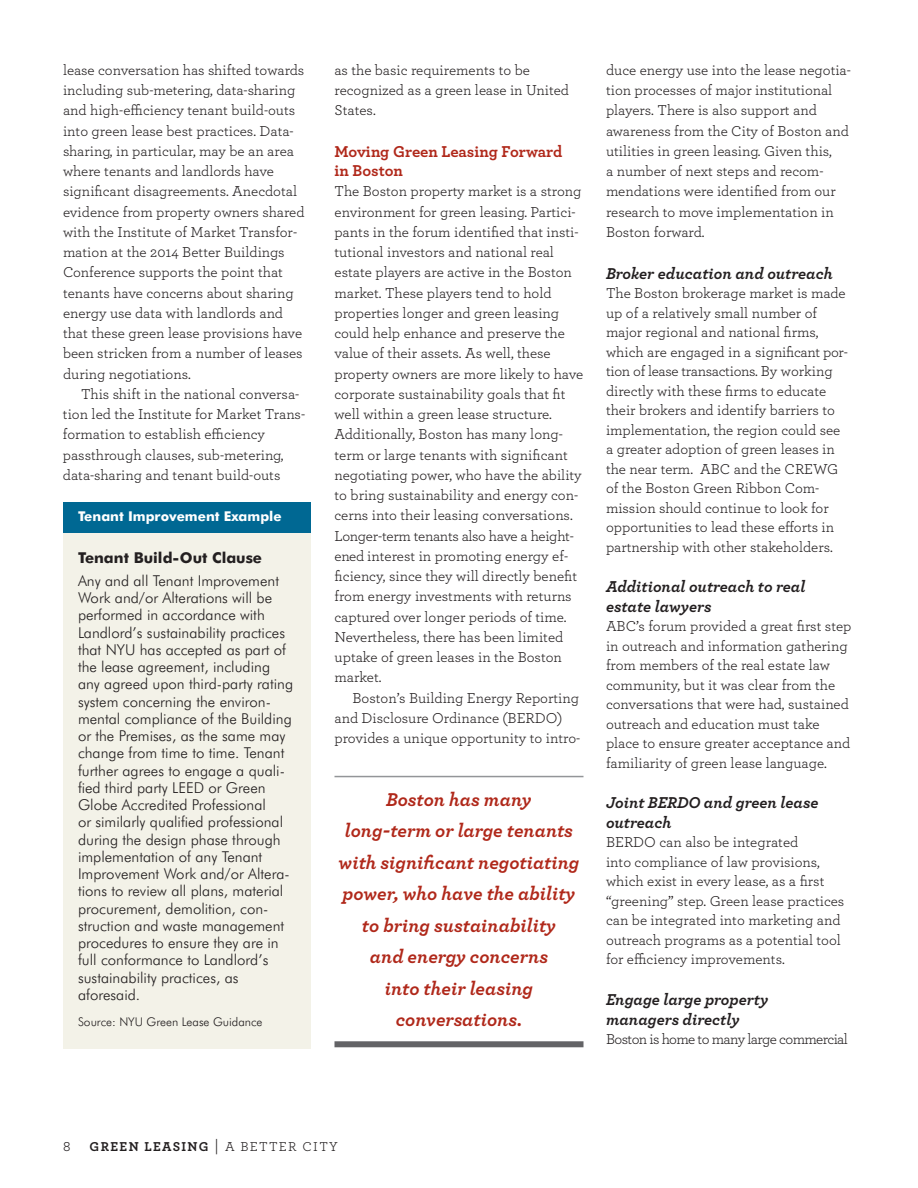
<style>
.page{position:relative;width:918px;height:1188px;background:#fff}
.page>*{position:absolute;margin:0;border:0;box-sizing:border-box;transform-origin:0 0}
.t1{font:italic 700 19.5px/31.5px "Archer Pro";color:#b0281a;text-align:center}
.t2{font:italic 700 16.5px/19.5px "Archer Pro";color:#231f20}
.t3{font:700 16.5px/19.5px "Archer Pro";color:#b0281a}
.t4{font:15px/20.2px "Archer Pro";color:#231f20}
.t5{font:300 15px/17.2px "Futura BT";color:#231f20}
.t6{font:15px "Archer Pro";letter-spacing:-.04em;color:#231f20}
.t7{font:700 15px "Futura BT";color:#231f20}
.t8{font:700 13.5px "Futura BT";color:#fff}
.t9{font:700 13.5px "Archer Pro";letter-spacing:.1em;color:#231f20}
.t10{font:13.5px "Archer Pro";color:#231f20}
.t11{font:300 12px "Futura BT";color:#231f20}
.s1{font-weight:400;font-size:16.5px}
.s2{font-weight:400}
</style>
<div class="page">
<div style="left:63px;top:502px;width:248px;height:547px;background:#f3f2e8"></div>
<div style="left:64px;top:502px;width:247px;height:31px;background:#006893"></div>
<hr style="left:334px;top:776px;width:250px;height:1px;background:#939598">
<div style="left:334px;top:1041px;width:250px;height:6px;background:#636366"></div>
<p class="t4" style="left:63px;top:59px;width:243px">lease conversation has shifted towards including sub-metering, data-sharing and high-efficiency tenant build-outs into green lease best practices. Data&shy;sharing, in particular, may be an area where tenants and landlords have significant disagreements. Anecdotal evidence from property owners shared with the Institute of Market Transfor&shy;mation at the 2014 Better Buildings Conference supports the point that tenants have concerns about sharing energy use data with landlords and that these green lease provisions have been stricken from a number of leases during negotiations.</p>
<p class="t4" style="left:63px;top:383px;width:244px;text-indent:18px">This shift in the national conversa&shy;tion led the Institute for Market Trans&shy;formation to establish efficiency passthrough clauses, sub-metering, data-sharing and tenant build-outs</p>
<p class="t8" style="left:78px;top:508px;width:205px">Tenant Improvement Example</p>
<p class="t7" style="left:78px;top:548px;width:186px">Tenant Build-Out Clause</p>
<p class="t5" style="left:78px;top:572px;width:217px">Any and all Tenant Improvement<br>Work and/or Alterations will be performed in accordance with<br>Landlord’s sustainability practices that NYU has accepted as part of the lease agreement, including any agreed upon third-party rating system concerning the environ&shy;mental compliance of the Building or the Premises, as the same may change from time to time. Tenant further agrees to engage a quali&shy;fied third party LEED or Green<br>Globe Accredited Professional<br>or similarly qualified professional during the design phase through implementation of any Tenant<br>Improvement Work and/or Altera&shy;tions to review all plans, material procurement, demolition, con&shy;struction and waste management procedures to ensure they are in full conformance to Landlord’s sustainability practices, as aforesaid.</p>
<p class="t11" style="left:78px;top:1015px;width:186px">Source: NYU Green Lease Guidance</p>
<p class="t4" style="left:334px;top:59px;width:236px">as the basic requirements to be recognized as a green lease in United<br>States.</p>
<p class="t3" style="left:334px;top:140px;width:229px">Moving Green Leasing Forward in Boston</p>
<p class="t4" style="left:334px;top:181px;width:250px">The Boston property market is a strong environment for green leasing. Partici&shy;pants in the forum identified that insti&shy;tutional investors and national real estate players are active in the Boston market. These players tend to hold properties longer and green leasing could help enhance and preserve the value of their assets. As well, these property owners are more likely to have corporate sustainability goals that fit well within a green lease structure.<br>Additionally, Boston has many long&shy;term or large tenants with significant negotiating power, who have the ability to bring sustainability and energy con&shy;cerns into their leasing conversations.<br>Longer-term tenants also have a height&shy;ened interest in promoting energy ef&shy;ficiency, since they will directly benefit from energy investments with returns captured over longer periods of time.<br>Nevertheless, there has been limited uptake of green leases in the Boston market.</p>
<p class="t4" style="left:334px;top:687px;width:247px;text-indent:18px">Boston’s Building Energy Reporting and Disclosure Ordinance (BERDO) provides a unique opportunity to intro-</p>
<h1 class="t1" style="left:339px;top:782px;width:242px">Boston has many<br>long-term or large tenants with significant negotiating power, who have the ability to bring sustainability<br>and energy concerns<br>into their leasing conversations.</h1>
<p class="t4" style="left:606px;top:59px;width:246px">duce energy use into the lease negotia&shy;tion processes of major institutional players. There is also support and awareness from the City of Boston and utilities in green leasing. Given this,<br>a number of next steps and recom&shy;mendations were identified from our research to move implementation in Boston forward.</p>
<p class="t2" style="left:606px;top:262px;width:228px">Broker education and outreach</p>
<p class="t4" style="left:606px;top:283px;width:244px;line-height:19.5px">The Boston brokerage market is made up of a relatively small number of major regional and national firms, which are engaged in a significant por&shy;tion of lease transactions. By working directly with these firms to educate their brokers and identify barriers to implementation, the region could see a greater adoption of green leases in the near term. ABC and the CREWG of the Boston Green Ribbon Com&shy;mission should continue to look for opportunities to lead these efforts in partnership with other stakeholders.</p>
<p class="t2" style="left:606px;top:576px;width:201px">Additional outreach to real estate lawyers</p>
<p class="t4" style="left:606px;top:616px;width:247px;line-height:19.5px">ABC’s forum provided a great first step in outreach and information gathering from members of the real estate law community, but it was clear from the conversations that were had, sustained outreach and education must take place to ensure greater acceptance and familiarity of green lease language.</p>
<p class="t2" style="left:606px;top:792px;width:214px">Joint BERDO and green lease outreach</p>
<p class="t4" style="left:606px;top:832px;width:240px;line-height:19.5px">BERDO can also be integrated<br>into compliance of law provisions, which exist in every lease, as a first “greening” step. Green lease practices can be integrated into marketing and outreach programs as a potential tool for efficiency improvements.</p>
<p class="t2" style="left:606px;top:988px;width:164px">Engage large property managers directly</p>
<p class="t6" style="left:606px;top:1029px;width:243px">Boston is home to many large commercial</p>
<p class="t10" style="left:63px;top:1137px;width:9px">8</p>
<p class="t9" style="left:90px;top:1136px;width:171px">green leasing <span class="s1">|</span> <span class="s2">A Bette</span></p>
<p class="t10" style="left:288px;top:1137px;width:51px">r City</p>
</div>
